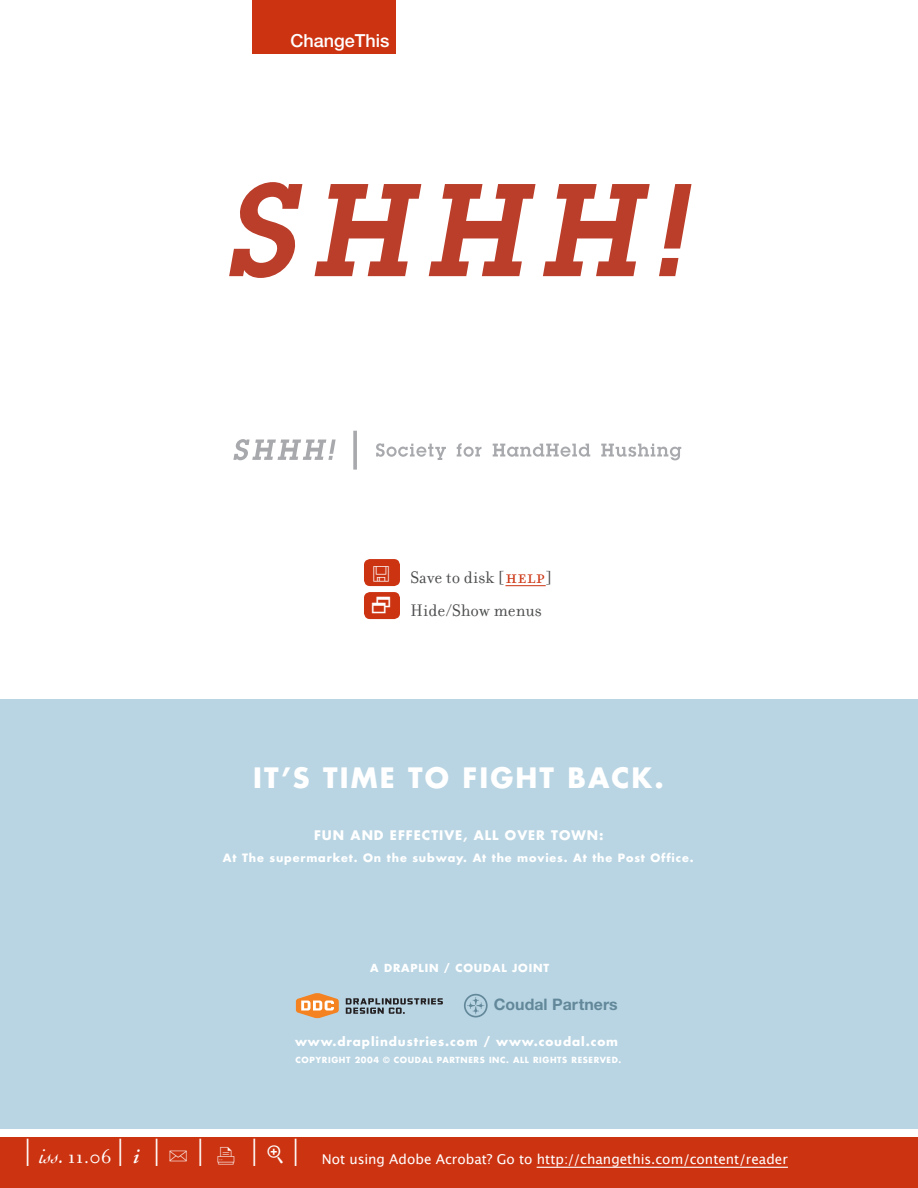
<style>
.page{position:relative;width:918px;height:1188px;background:#fff}
.page>*{position:absolute;margin:0;border:0;box-sizing:border-box;transform-origin:0 0}
.t1{font:36px "Filosofia";color:#fff}
.t2{font:700 27.3px "Futura";letter-spacing:.075em;color:#fff}
.t3{font:27px "FF Dingbests";color:#fff}
.t4{font:18px/33px "Filosofia";letter-spacing:.01em;color:#4b4c4d}
.t5{font:500 18px "Helvetica Neue";color:#fff}
.t6{font:700 15.9px "Helvetica Neue";color:#628899}
.t7{font:13.5px "Lucida Grande";color:#fff}
.t8{font:700 12.9px "Futura";letter-spacing:.075em;color:#fff}
.t9{font:700 12px "Futura";letter-spacing:.075em;color:#fff}
.t10{font:700 11.25px "Futura";letter-spacing:.075em;color:#fff}
.t11{font:700 10.8px "Futura";letter-spacing:.075em;color:#fff}
.t12{font:700 8.25px "Futura";letter-spacing:.075em;color:#fff}
.s1{font-family:"Filosofia All Small Caps";font-size:21px;color:#c31}
.s2{font-family:"Cochin";font-style:italic;font-size:21px}
.s3{font-size:21px}
.s4{font-family:"Adobe Garamond";font-weight:600;font-style:italic;font-size:21px}
.s5{font-family:"FF Dingbests";font-size:21px}
</style>
<div class="page">
<div style="left:0;top:1137px;width:918px;height:51px;background:#c31"></div>
<hr style="left:537px;top:1167px;width:251px;height:1px;background:#fff">
<div style="left:252px;top:0;width:144px;height:54px;background:#c31"></div>
<div style="left:0;top:699px;width:918px;height:430px;background:#b9d5e3"></div>
<svg style="left:233px;top:439px;width:103px;height:21px"></svg>
<svg style="left:376px;top:443px;width:70px;height:17px"></svg>
<svg style="left:457px;top:443px;width:24px;height:14px"></svg>
<svg style="left:493px;top:444px;width:97px;height:13px"></svg>
<svg style="left:601px;top:444px;width:80px;height:16px"></svg>
<svg style="left:353px;top:431px;width:4px;height:39px"></svg>
<svg style="left:229px;top:182px;width:73px;height:96px"></svg>
<svg style="left:315px;top:184px;width:106px;height:92px"></svg>
<svg style="left:429px;top:184px;width:107px;height:92px"></svg>
<svg style="left:543px;top:184px;width:107px;height:92px"></svg>
<svg style="left:659px;top:184px;width:33px;height:92px"></svg>
<svg style="left:346px;top:998px;width:97px;height:16px"></svg>
<svg style="left:296px;top:993px;width:43px;height:25px"></svg>
<svg style="left:464px;top:994px;width:24px;height:23px"></svg>
<svg style="left:364px;top:559px;width:36px;height:27px"></svg>
<hr style="left:505px;top:585px;width:41px;height:1px;background:#c31">
<svg style="left:364px;top:592px;width:36px;height:27px"></svg>
<h3 class="t5" style="left:291px;top:30px;width:101px">ChangeThis</h3>
<h3 class="t3" style="left:371px;top:559px;width:22px">Y</h3>
<h3 class="t4" style="left:410px;top:561px;width:143px">Save to disk [<span class="s1">help</span>]<br>Hide/Show menus</h3>
<h2 class="t2" style="left:253px;top:759px;width:412px">IT’S TIME TO FIGHT BACK.</h2>
<p class="t8" style="left:314px;top:827px;width:291px">FUN AND EFFECTIVE, ALL OVER TOWN:</p>
<p class="t10" style="left:223px;top:850px;width:472px">At The supermarket. On the subway. At the movies. At the Post Office.</p>
<p class="t11" style="left:370px;top:961px;width:181px">A DRAPLIN / COUDAL JOINT</p>
<p class="t6" style="left:494px;top:995px;width:126px">Coudal Partners</p>
<p class="t9" style="left:295px;top:1034px;width:325px">www.draplindustries.com / www.coudal.com</p>
<p class="t12" style="left:295px;top:1054px;width:328px">COPYRIGHT 2004 © COUDAL PARTNERS INC. ALL RIGHTS RESERVED.</p>
<h1 class="t1" style="left:23px;top:1132px;width:279px">| <span class="s2">iss.</span> <span class="s3">11.06</span> | <span class="s4">i</span> | <span class="s5">U</span> | <span class="s5">X</span> | |</h1>
<p class="t7" style="left:322px;top:1152px;width:468px">Not using Adobe Acrobat? Go to http://changethis.com/content/reader</p>
</div>
